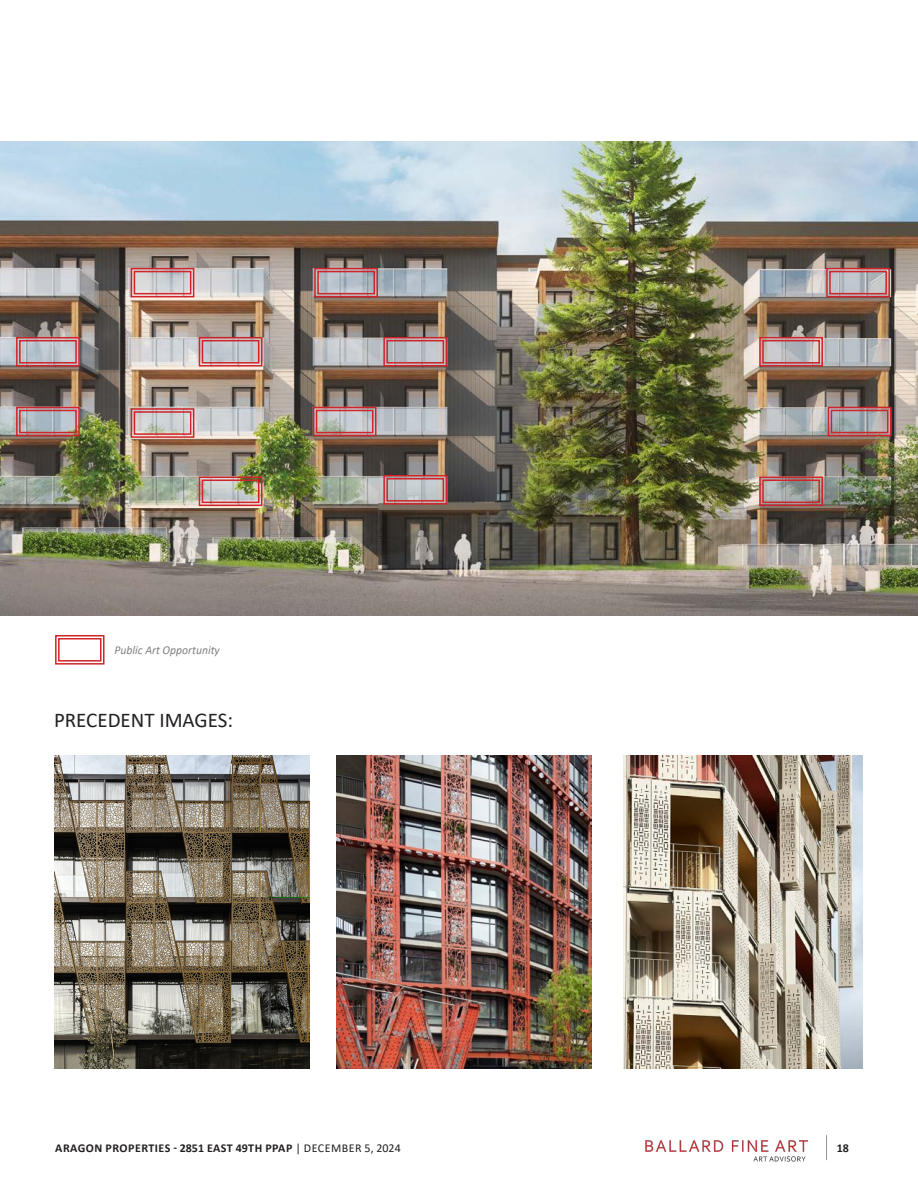
<style>
.page{position:relative;width:918px;height:1188px;background:#fff}
.page>*{position:absolute;margin:0;border:0;box-sizing:border-box;transform-origin:0 0}
.t1{font:21px "Calibri";color:#231f20}
.t2{font:700 12px "Calibri";letter-spacing:.04em;color:#231f20}
.t3{font:italic 12px "Calibri";color:#808080}
.s1{font-weight:400}
</style>
<div class="page">
<img style="left:645px;top:1140px;width:163px;height:22px">
<svg style="left:826px;top:1135px;width:1px;height:25px"></svg>
<svg style="left:55px;top:635px;width:50px;height:30px"></svg>
<div style="left:58px;top:638px;width:44px;height:24px;border:1px solid #d1232a"></div>
<img style="left:0;top:142px;width:918px;height:474px">
<img style="left:54px;top:755px;width:255px;height:313px">
<img style="left:337px;top:755px;width:255px;height:313px">
<img style="left:624px;top:755px;width:239px;height:313px">
<svg style="left:130px;top:267px;width:65px;height:31px;background:#cfb0b3"></svg>
<div style="left:134px;top:271px;width:57px;height:23px;border:1px solid #d1232a"></div>
<svg style="left:198px;top:336px;width:65px;height:31px;background:#c4aaae"></svg>
<div style="left:202px;top:340px;width:57px;height:24px;border:1px solid #d1232a"></div>
<svg style="left:130px;top:407px;width:65px;height:32px;background:#cfb4b3"></svg>
<div style="left:134px;top:411px;width:57px;height:24px;border:1px solid #d1232a"></div>
<svg style="left:198px;top:476px;width:65px;height:31px;background:#c0a497"></svg>
<div style="left:202px;top:480px;width:57px;height:23px;border:1px solid #d1232a"></div>
<svg style="left:314px;top:267px;width:65px;height:31px;background:#b49ba3"></svg>
<div style="left:317px;top:271px;width:58px;height:23px;border:1px solid #d1232a"></div>
<svg style="left:383px;top:336px;width:65px;height:31px;background:#b9a0a6"></svg>
<div style="left:386px;top:340px;width:58px;height:24px;border:1px solid #d1232a"></div>
<svg style="left:312px;top:406px;width:65px;height:31px;background:#bc9f9f"></svg>
<div style="left:316px;top:410px;width:57px;height:23px;border:1px solid #d1232a"></div>
<svg style="left:383px;top:474px;width:65px;height:31px;background:#b9a1a3"></svg>
<div style="left:386px;top:478px;width:58px;height:24px;border:1px solid #d1232a"></div>
<svg style="left:825px;top:267px;width:66px;height:31px;background:#b99ea2"></svg>
<div style="left:829px;top:271px;width:58px;height:23px;border:1px solid #d1232a"></div>
<svg style="left:758px;top:336px;width:66px;height:31px;background:#bfa3a6"></svg>
<div style="left:762px;top:340px;width:58px;height:24px;border:1px solid #d1232a"></div>
<svg style="left:827px;top:406px;width:65px;height:31px;background:#a98f91"></svg>
<div style="left:831px;top:410px;width:57px;height:23px;border:1px solid #d1232a"></div>
<svg style="left:758px;top:476px;width:66px;height:31px;background:#a88d8c"></svg>
<div style="left:762px;top:480px;width:58px;height:23px;border:1px solid #d1232a"></div>
<svg style="left:15px;top:336px;width:66px;height:31px;background:#bba6ac"></svg>
<div style="left:19px;top:340px;width:58px;height:24px;border:1px solid #d1232a"></div>
<svg style="left:15px;top:406px;width:66px;height:31px;background:#b19c9f"></svg>
<div style="left:19px;top:410px;width:58px;height:23px;border:1px solid #d1232a"></div>
<p class="t3" style="left:115px;top:641px;width:107px">Public Art Opportunity</p>
<p class="t1" style="left:54px;top:706px;width:181px">PRECEDENT IMAGES:</p>
<p class="t2" style="left:55px;top:1140px;width:347px">ARAGON PROPERTIES - 2851 EAST 49TH PPAP <span class="s1">| DECEMBER 5, 2024</span></p>
<p class="t2" style="left:837px;top:1140px;width:14px">18</p>
</div>
